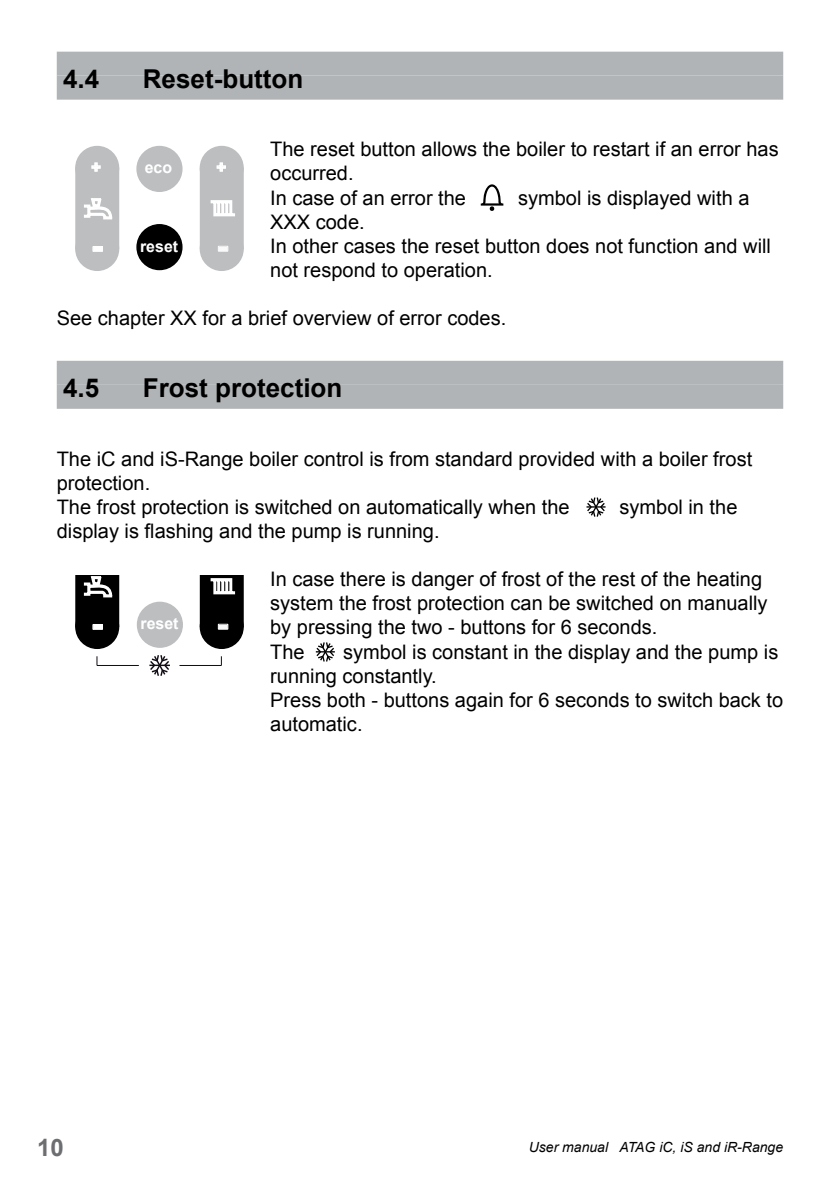
<style>
.page{position:relative;width:840px;height:1191px;background:#fff}
.page>*{position:absolute;margin:0;border:0;box-sizing:border-box;transform-origin:0 0}
.t1{font:700 35.2px "Arial";color:#fff}
.t2{font:700 35.2px "Arial";color:#fafafa}
.t3{font:700 26px "Arial";color:#000}
.t4{font:700 24px "Arial";color:#6d6e71}
.t5{font:20px/24px "Arial";color:#000}
.t6{font:700 16px "Arial";color:#fff}
.t7{font:700 15.8px "Arial";color:#fff}
.t8{font:italic 14px "Arial";color:#000}
</style>
<div class="page">
<div style="left:57px;top:76px;width:725px;height:24px;background:#b1b4b6"></div>
<div style="left:57px;top:52px;width:725px;height:24px;background:#b1b4b6"></div>
<div style="left:57px;top:385px;width:725px;height:24px;background:#b1b4b6"></div>
<div style="left:57px;top:361px;width:725px;height:24px;background:#b1b4b6"></div>
<svg style="left:480px;top:184px;width:23px;height:27px"></svg>
<svg style="left:586px;top:497px;width:20px;height:20px"></svg>
<svg style="left:315px;top:642px;width:20px;height:20px"></svg>
<div style="left:137px;top:146px;width:45px;height:45px;background:#bcbec0;border-radius:50%"></div>
<div style="left:136px;top:146px;width:46px;height:46px;border:1px solid #bcbec0;border-radius:50%"></div>
<div style="left:76px;top:146px;width:42px;height:43px;background:#bcbec0;border-radius:50%"></div>
<div style="left:75px;top:146px;width:44px;height:44px;border:1px solid #bcbec0;border-radius:50%"></div>
<div style="left:76px;top:228px;width:42px;height:42px;background:#bcbec0;border-radius:50%"></div>
<div style="left:75px;top:227px;width:44px;height:44px;border:1px solid #bcbec0;border-radius:50%"></div>
<div style="left:137px;top:225px;width:45px;height:44px;background:#000;border-radius:50%"></div>
<div style="left:136px;top:224px;width:46px;height:46px;border:1px solid #000;border-radius:50%"></div>
<div style="left:76px;top:168px;width:42px;height:81px;background:#bcbec0"></div>
<div style="left:75px;top:167px;width:44px;height:83px;border:1px solid #bcbec0"></div>
<div style="left:200px;top:146px;width:43px;height:43px;background:#bcbec0;border-radius:50%"></div>
<div style="left:199px;top:146px;width:44px;height:44px;border:1px solid #bcbec0;border-radius:50%"></div>
<div style="left:200px;top:228px;width:43px;height:42px;background:#bcbec0;border-radius:50%"></div>
<div style="left:199px;top:227px;width:44px;height:44px;border:1px solid #bcbec0;border-radius:50%"></div>
<div style="left:200px;top:168px;width:43px;height:81px;background:#bcbec0"></div>
<svg style="left:84px;top:198px;width:29px;height:22px"></svg>
<svg style="left:91px;top:162px;width:10px;height:10px"></svg>
<div style="left:93px;top:246px;width:10px;height:5px;border:1px solid #fff"></div>
<div style="left:218px;top:246px;width:10px;height:5px;border:1px solid #f9f9f9"></div>
<svg style="left:216px;top:162px;width:10px;height:10px"></svg>
<svg style="left:210px;top:200px;width:25px;height:17px"></svg>
<div style="left:76px;top:605px;width:42px;height:43px;background:#000;border-radius:50%"></div>
<div style="left:75px;top:605px;width:44px;height:44px;border:1px solid #000;border-radius:50%"></div>
<div style="left:200px;top:605px;width:43px;height:43px;background:#000;border-radius:50%"></div>
<div style="left:199px;top:605px;width:44px;height:44px;border:1px solid #000;border-radius:50%"></div>
<svg style="left:75px;top:575px;width:44px;height:52px"></svg>
<div style="left:93px;top:624px;width:10px;height:5px;border:1px solid #fff"></div>
<hr style="left:179px;top:665px;width:42px;height:1px;background:#120c15">
<hr style="left:97px;top:665px;width:42px;height:1px;background:#120c15">
<svg style="left:149px;top:655px;width:21px;height:21px"></svg>
<svg style="left:200px;top:575px;width:43px;height:52px"></svg>
<div style="left:137px;top:602px;width:45px;height:45px;background:#bcbec0;border-radius:50%"></div>
<div style="left:137px;top:601px;width:46px;height:47px;border:1px solid #bcbec0;border-radius:50%"></div>
<h2 class="t3" style="left:63px;top:64px;width:38px">4.4</h2>
<h2 class="t3" style="left:143px;top:64px;width:162px">Reset-button</h2>
<p class="t5" style="left:270px;top:137px;width:509px">The reset button allows the boiler to restart if an error has occurred.<br>In case of an error the</p>
<p class="t7" style="left:91px;top:158px;width:11px">+</p>
<p class="t7" style="left:216px;top:158px;width:11px">+</p>
<p class="t6" style="left:145px;top:159px;width:29px">eco</p>
<p class="t5" style="left:517px;top:186px;width:233px">symbol is displayed with a</p>
<p class="t5" style="left:270px;top:210px;width:502px">XXX code.<br>In other cases the reset button does not function and will not respond to operation.</p>
<p class="t5" style="left:57px;top:306px;width:451px">See chapter XX for a brief overview of error codes.</p>
<p class="t6" style="left:140px;top:237px;width:40px">reset</p>
<h1 class="t1" style="left:91px;top:226px;width:13px">-</h1>
<h1 class="t2" style="left:216px;top:226px;width:13px">-</h1>
<h2 class="t3" style="left:63px;top:373px;width:38px">4.5</h2>
<h2 class="t3" style="left:143px;top:373px;width:201px">Frost protection</h2>
<p class="t5" style="left:57px;top:446px;width:696px">The iC and iS-Range boiler control is from standard provided with a boiler frost protection.<br>The frost protection is switched on automatically when the</p>
<p class="t5" style="left:619px;top:495px;width:119px">symbol in the</p>
<p class="t5" style="left:57px;top:519px;width:384px">display is flashing and the pump is running.</p>
<p class="t5" style="left:270px;top:567px;width:498px">In case there is danger of frost of the rest of the heating system the frost protection can be switched on manually by pressing the two - buttons for 6 seconds.<br>The</p>
<p class="t6" style="left:140px;top:615px;width:40px">reset</p>
<h1 class="t1" style="left:91px;top:604px;width:13px">-</h1>
<h1 class="t2" style="left:216px;top:604px;width:13px">-</h1>
<p class="t5" style="left:270px;top:640px;width:514px;text-indent:73px">symbol is constant in the display and the pump is running constantly.<br>Press both - buttons again for 6 seconds to switch back to automatic.</p>
<p class="t4" style="left:37px;top:1134px;width:28px">10</p>
<p class="t8" style="left:528px;top:1138px;width:256px">User manual ATAG iC, iS and iR-Range</p>
</div>
